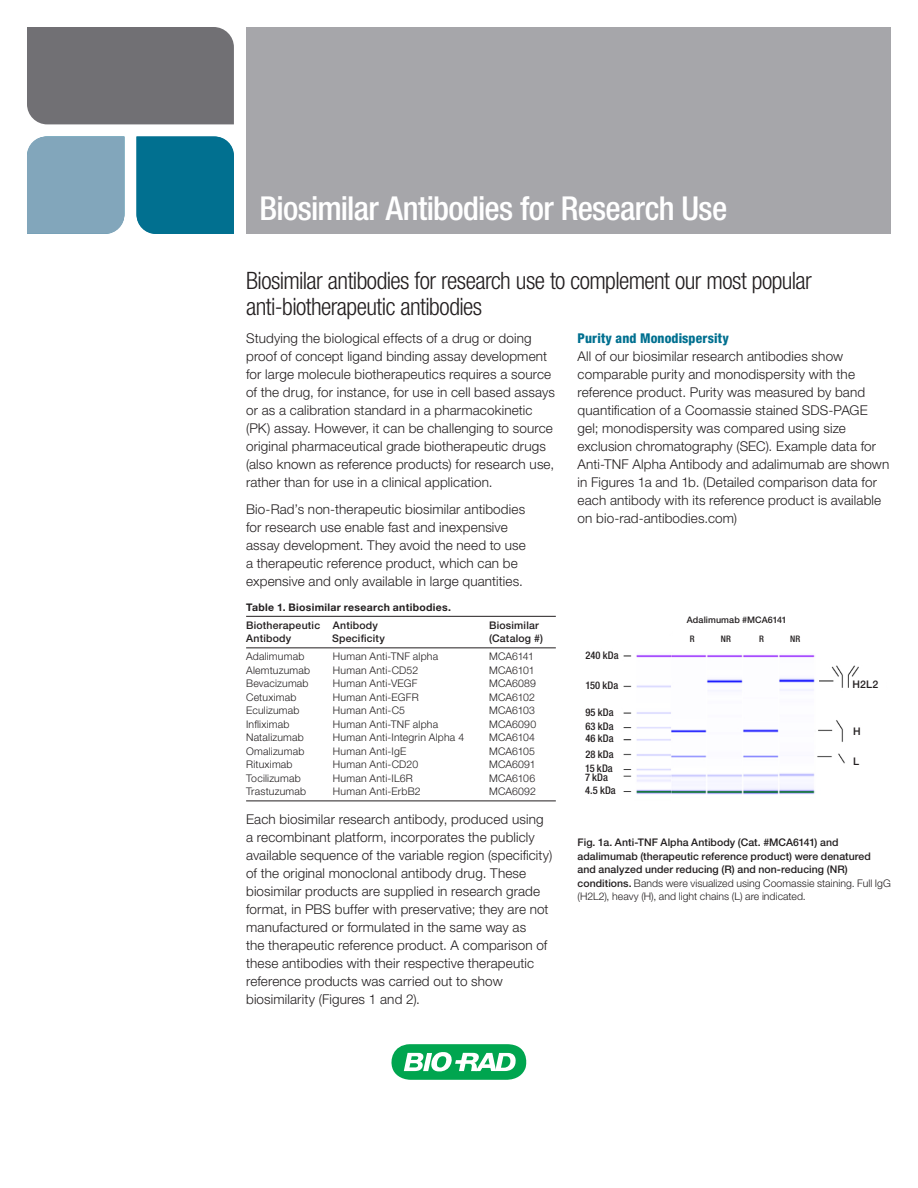
<style>
.page{position:relative;width:918px;height:1188px;background:#fff}
.page>*{position:absolute;margin:0;border:0;box-sizing:border-box;transform-origin:0 0}
._01_pis_headline_1{font:500 condensed 33px "Helvetica Neue LT Std";letter-spacing:-.02em;color:#fff}
._02_pis_headline_2{font:300 condensed 24px "Helvetica Neue LT Std";letter-spacing:-.025em;color:#231f20}
._06_body{font:300 13.5px/18px "Helvetica Neue LT Std";letter-spacing:.01em;color:#231f20}
._06_body-2{font:800 condensed 13.5px "Helvetica Neue LT Std";letter-spacing:.01em;color:#017090}
._14_table_body_no_sp{font:300 10.5px "Helvetica Neue LT Std";letter-spacing:.02em;color:#231f20}
._01_pis_headline_1-2{font:500 10.5px/13.5px "Helvetica Neue LT Std";letter-spacing:.005em;color:#231f20}
._01_pis_headline_1-3{font:500 condensed 10.5px "Helvetica Neue LT Std";letter-spacing:.015em;color:#231f20}
._11_table_title{font:700 10.5px "Helvetica Neue LT Std";letter-spacing:.025em;color:#231f20}
._14_table_body_no_sp-2{font:300 10.5px "Helvetica Neue LT Std";color:#231f20}
._16_table_body___rul{font:300 10.5px "Helvetica Neue LT Std";letter-spacing:.02em;color:#231f20}
._15_table_body___spa{font:500 10.5px "Helvetica Neue LT Std";letter-spacing:.02em;color:#231f20}
._12_table_headings{font:500 10.5px "Helvetica Neue LT Std";letter-spacing:.02em;color:#231f20}
._14_table_body_no_sp-3{font:300 10.5px "Helvetica Neue LT Std";letter-spacing:-.01em;color:#231f20}
._01_pis_headline_1-4{font:500 9px "Helvetica Neue LT Std";letter-spacing:.005em;color:#231f20}
._01_pis_headline_1-5{font:500 condensed 9px "Helvetica Neue LT Std";color:#231f20}
.s1{font-weight:300}
</style>
<div class="page">
<svg style="left:391px;top:1044px;width:136px;height:36px"></svg>
<div style="left:27px;top:137px;width:97px;height:97px;background:#82a6bb"></div>
<div style="left:137px;top:137px;width:97px;height:97px;background:#017090"></div>
<div style="left:27px;top:27px;width:207px;height:97px;background:#717074"></div>
<img style="left:623px;top:654px;width:236px;height:141px">
<div style="left:246px;top:27px;width:645px;height:207px;background:#a6a6aa"></div>
<div style="left:853px;top:727px;width:16px;height:15px;background:#fff"></div>
<div style="left:853px;top:758px;width:16px;height:15px;background:#fff"></div>
<div style="left:853px;top:681px;width:33px;height:15px;background:#fff"></div>
<hr style="left:246px;top:616px;width:310px;height:1px;background:#231f20">
<hr style="left:246px;top:648px;width:310px;height:1px;background:#231f20">
<hr style="left:246px;top:801px;width:310px;height:1px;background:#231f20">
<p class="_01_pis_headline_1" style="left:260px;top:189px;width:469px">Biosimilar Antibodies for Research Use</p>
<p class="_02_pis_headline_2" style="left:246px;top:267px;width:567px">Biosimilar antibodies for research use to complement our most popular</p>
<p class="_02_pis_headline_2" style="left:246px;top:293px;width:238px">anti-biotherapeutic antibodies</p>
<p class="_06_body" style="left:246px;top:329px;width:310px">Studying the biological effects of a drug or doing proof of concept ligand binding assay development for large molecule biotherapeutics requires a source of the drug, for instance, for use in cell based assays or as a calibration standard in a pharmacokinetic (PK) assay. However, it can be challenging to source original pharmaceutical grade biotherapeutic drugs (also known as reference products) for research use, rather than for use in a clinical application.</p>
<p class="_06_body" style="left:246px;top:500px;width:281px">Bio-Rad’s non-therapeutic biosimilar antibodies for research use enable fast and inexpensive assay development. They avoid the need to use a therapeutic reference product, which can be expensive and only available in large quantities.</p>
<p class="_11_table_title" style="left:246px;top:600px;width:206px">Table 1. Biosimilar research antibodies.</p>
<p class="_15_table_body___spa" style="left:246px;top:619px;width:133px">Biotherapeutic Antibody</p>
<p class="_15_table_body___spa" style="left:489px;top:619px;width:51px">Biosimilar</p>
<p class="_12_table_headings" style="left:246px;top:632px;width:47px">Antibody</p>
<p class="_12_table_headings" style="left:332px;top:632px;width:54px">Specificity</p>
<p class="_12_table_headings" style="left:489px;top:632px;width:55px">(Catalog #)</p>
<p class="_14_table_body_no_sp" style="left:246px;top:650px;width:60px">Adalimumab</p>
<p class="_14_table_body_no_sp" style="left:333px;top:650px;width:107px">Human Anti-TNF alpha</p>
<p class="_14_table_body_no_sp-3" style="left:489px;top:650px;width:46px">MCA6141</p>
<p class="_14_table_body_no_sp" style="left:246px;top:664px;width:66px">Alemtuzumab</p>
<p class="_14_table_body_no_sp" style="left:333px;top:664px;width:87px">Human Anti-CD52</p>
<p class="_14_table_body_no_sp-3" style="left:489px;top:664px;width:47px">MCA6101</p>
<p class="_14_table_body_no_sp" style="left:246px;top:677px;width:64px">Bevacizumab</p>
<p class="_14_table_body_no_sp" style="left:333px;top:677px;width:86px">Human Anti-VEGF</p>
<p class="_14_table_body_no_sp" style="left:489px;top:677px;width:49px">MCA6089</p>
<p class="_14_table_body_no_sp" style="left:246px;top:691px;width:52px">Cetuximab</p>
<p class="_14_table_body_no_sp" style="left:333px;top:691px;width:87px">Human Anti-EGFR</p>
<p class="_14_table_body_no_sp-2" style="left:489px;top:691px;width:47px">MCA6102</p>
<p class="_14_table_body_no_sp" style="left:246px;top:704px;width:55px">Eculizumab</p>
<p class="_14_table_body_no_sp" style="left:333px;top:704px;width:74px">Human Anti-C5</p>
<p class="_14_table_body_no_sp-2" style="left:489px;top:704px;width:47px">MCA6103</p>
<p class="_14_table_body_no_sp" style="left:246px;top:718px;width:45px">Infliximab</p>
<p class="_14_table_body_no_sp" style="left:333px;top:718px;width:107px">Human Anti-TNF alpha</p>
<p class="_14_table_body_no_sp" style="left:489px;top:718px;width:49px">MCA6090</p>
<p class="_14_table_body_no_sp" style="left:246px;top:731px;width:59px">Natalizumab</p>
<p class="_14_table_body_no_sp" style="left:333px;top:731px;width:133px">Human Anti-Integrin Alpha 4</p>
<p class="_14_table_body_no_sp-2" style="left:489px;top:731px;width:47px">MCA6104</p>
<p class="_14_table_body_no_sp" style="left:246px;top:745px;width:60px">Omalizumab</p>
<p class="_14_table_body_no_sp" style="left:333px;top:745px;width:75px">Human Anti-IgE</p>
<p class="_14_table_body_no_sp-2" style="left:489px;top:745px;width:47px">MCA6105</p>
<p class="_14_table_body_no_sp" style="left:246px;top:758px;width:48px">Rituximab</p>
<p class="_14_table_body_no_sp" style="left:333px;top:758px;width:87px">Human Anti-CD20</p>
<p class="_14_table_body_no_sp" style="left:489px;top:758px;width:48px">MCA6091</p>
<p class="_14_table_body_no_sp" style="left:246px;top:772px;width:56px">Tocilizumab</p>
<p class="_14_table_body_no_sp" style="left:333px;top:772px;width:81px">Human Anti-IL6R</p>
<p class="_14_table_body_no_sp-2" style="left:489px;top:772px;width:48px">MCA6106</p>
<p class="_16_table_body___rul" style="left:246px;top:785px;width:62px">Trastuzumab</p>
<p class="_16_table_body___rul" style="left:333px;top:785px;width:89px">Human Anti-ErbB2</p>
<p class="_16_table_body___rul" style="left:489px;top:785px;width:48px">MCA6092</p>
<p class="_06_body" style="left:246px;top:810px;width:308px">Each biosimilar research antibody, produced using a recombinant platform, incorporates the publicly available sequence of the variable region (specificity) of the original monoclonal antibody drug. These biosimilar products are supplied in research grade format, in PBS buffer with preservative; they are not manufactured or formulated in the same way as<br>the therapeutic reference product. A comparison of these antibodies with their respective therapeutic reference products was carried out to show biosimilarity (Figures 1 and 2).</p>
<p class="_06_body-2" style="left:578px;top:330px;width:153px">Purity and Monodispersity</p>
<p class="_06_body" style="left:578px;top:347px;width:313px">All of our biosimilar research antibodies show comparable purity and monodispersity with the reference product. Purity was measured by band quantification of a Coomassie stained SDS-PAGE gel; monodispersity was compared using size exclusion chromatography (SEC). Example data for Anti-TNF Alpha Antibody and adalimumab are shown in Figures 1a and 1b. (Detailed comparison data for each antibody with its reference product is available on bio-rad-antibodies.com)</p>
<p class="_01_pis_headline_1-3" style="left:585px;top:649px;width:35px">240 kDa</p>
<p class="_01_pis_headline_1-3" style="left:585px;top:679px;width:34px">150 kDa</p>
<p class="_01_pis_headline_1-3" style="left:585px;top:706px;width:30px">95 kDa</p>
<p class="_01_pis_headline_1-3" style="left:585px;top:720px;width:30px">63 kDa</p>
<p class="_01_pis_headline_1-3" style="left:585px;top:732px;width:30px">46 kDa</p>
<p class="_01_pis_headline_1-3" style="left:585px;top:748px;width:30px">28 kDa</p>
<p class="_01_pis_headline_1-3" style="left:585px;top:762px;width:29px">15 kDa</p>
<p class="_01_pis_headline_1-3" style="left:585px;top:771px;width:24px">7 kDa</p>
<p class="_01_pis_headline_1-3" style="left:585px;top:784px;width:32px">4.5 kDa</p>
<p class="_01_pis_headline_1-4" style="left:687px;top:615px;width:101px">Adalimumab #MCA6141</p>
<p class="_01_pis_headline_1-5" style="left:690px;top:633px;width:6px">R</p>
<p class="_01_pis_headline_1-5" style="left:721px;top:633px;width:12px">NR</p>
<p class="_01_pis_headline_1-5" style="left:759px;top:633px;width:6px">R</p>
<p class="_01_pis_headline_1-5" style="left:790px;top:633px;width:12px">NR</p>
<p class="_01_pis_headline_1-2" style="left:853px;top:678px;width:27px">H2L2</p>
<p class="_01_pis_headline_1-2" style="left:853px;top:724px;width:9px">H</p>
<p class="_01_pis_headline_1-2" style="left:853px;top:755px;width:8px">L</p>
<p class="_01_pis_headline_1-2" style="left:578px;top:836px;width:315px">Fig. 1a. Anti-TNF Alpha Antibody (Cat. #MCA6141) and adalimumab (therapeutic reference product) were denatured and analyzed under reducing (R) and non-reducing (NR) conditions. <span class="s1">Bands were visualized using Coomassie staining. Full IgG (H2L2), heavy (H), and light chains (L) are indicated.</span></p>
</div>
